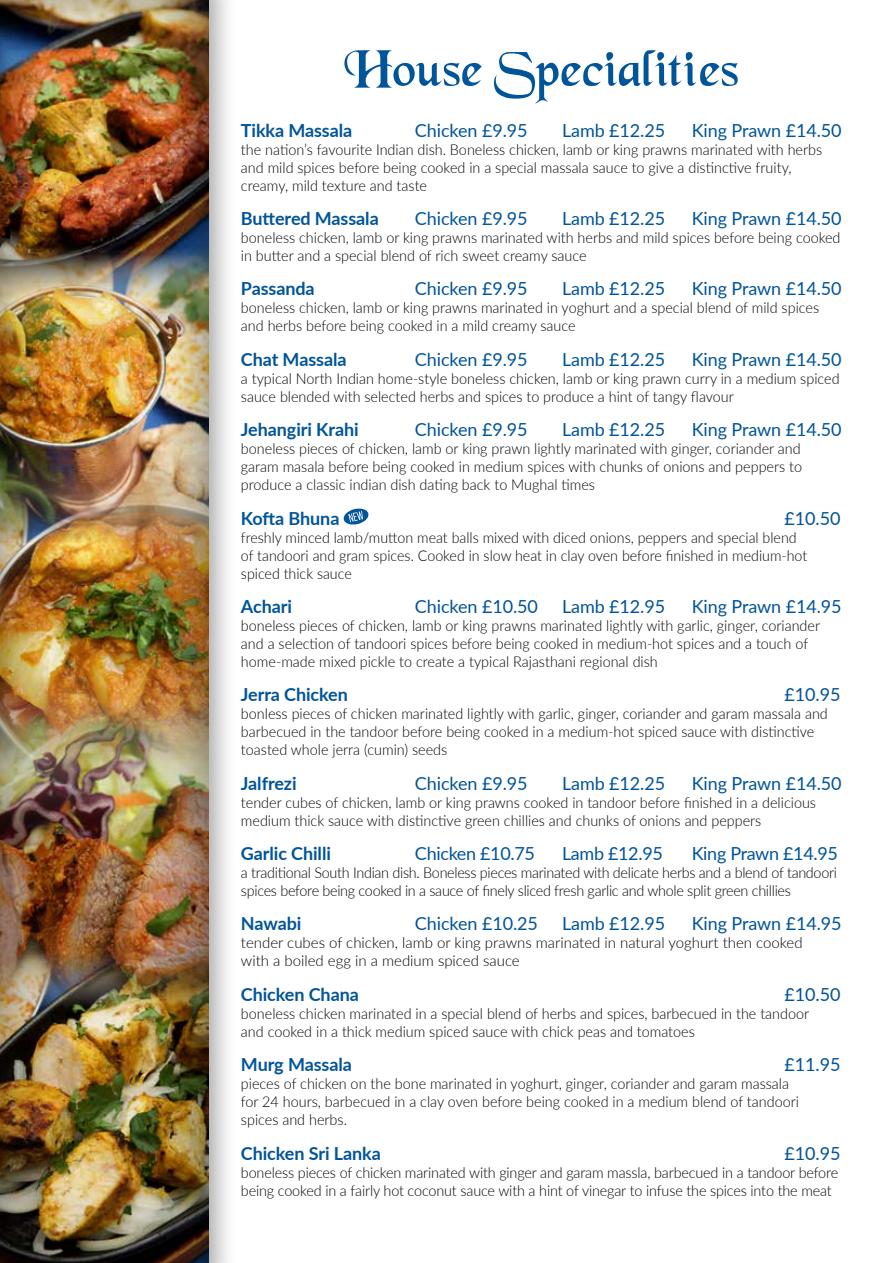
<style>
.page{position:relative;width:893px;height:1263px;background:#fff}
.page>*{position:absolute;margin:0;border:0;box-sizing:border-box;transform-origin:0 0}
.t1{font:54px "Black Chancery";color:#00549a}
.t2{font:18px "Lato";letter-spacing:-.005em;color:#00549a}
.t3{font:700 18px "Lato";letter-spacing:-.005em;color:#00549a}
.t4{font:300 15px/18px "Lato";color:#000;scale:.96 1}
.t5{font:300 15px/18px "Lato";letter-spacing:-.02em;color:#000;scale:.96 1}
.t6{font:300 15px/18px "Lato";color:#000;scale:.95 1}
.t7{font:300 15px/18px "Lato";color:#000}
</style>
<div class="page">
<div style="left:0;top:0;width:238px;height:1263px;background:#000;opacity:.35"></div>
<div style="left:0;top:454px;width:208px;height:329px;background:#000;opacity:.75"></div>
<div style="left:0;top:704px;width:208px;height:361px;background:#000;opacity:.75"></div>
<div style="left:0;top:949px;width:208px;height:314px;background:#000;opacity:.75"></div>
<div style="left:0;top:0;width:208px;height:304px;background:#000;opacity:.75"></div>
<div style="left:0;top:247px;width:208px;height:298px;background:#000;opacity:.75"></div>
<svg style="left:343px;top:508px;width:26px;height:17px"></svg>
<h1 class="t1" style="left:344px;top:50px;width:396px">House Specialities</h1>
<p class="t3" style="left:241px;top:117px;width:113px">Tikka Massala</p>
<p class="t2" style="left:415px;top:117px;width:114px">Chicken £9.95</p>
<p class="t2" style="left:562px;top:117px;width:105px">Lamb £12.25</p>
<p class="t2" style="left:692px;top:117px;width:151px">King Prawn £14.50</p>
<p class="t4" style="left:241px;top:140px;width:607px">the nation’s favourite Indian dish. Boneless chicken, lamb or king prawns marinated with herbs and mild spices before being cooked in a special massala sauce to give a distinctive fruity, creamy, mild texture and taste</p>
<p class="t3" style="left:241px;top:205px;width:139px">Buttered Massala</p>
<p class="t2" style="left:415px;top:206px;width:114px">Chicken £9.95</p>
<p class="t2" style="left:562px;top:206px;width:105px">Lamb £12.25</p>
<p class="t2" style="left:692px;top:206px;width:151px">King Prawn £14.50</p>
<p class="t4" style="left:241px;top:228px;width:626px">boneless chicken, lamb or king prawns marinated with herbs and mild spices before being cooked in butter and a special blend of rich sweet creamy sauce</p>
<p class="t3" style="left:241px;top:276px;width:75px">Passanda</p>
<p class="t2" style="left:415px;top:276px;width:114px">Chicken £9.95</p>
<p class="t2" style="left:562px;top:276px;width:105px">Lamb £12.25</p>
<p class="t2" style="left:692px;top:276px;width:151px">King Prawn £14.50</p>
<p class="t4" style="left:241px;top:299px;width:604px">boneless chicken, lamb or king prawns marinated in yoghurt and a special blend of mild spices and herbs before being cooked in a mild creamy sauce</p>
<p class="t3" style="left:241px;top:346px;width:107px">Chat Massala</p>
<p class="t2" style="left:415px;top:346px;width:114px">Chicken £9.95</p>
<p class="t2" style="left:562px;top:346px;width:105px">Lamb £12.25</p>
<p class="t2" style="left:692px;top:346px;width:151px">King Prawn £14.50</p>
<p class="t4" style="left:241px;top:369px;width:625px">a typical North Indian home-style boneless chicken, lamb or king prawn curry in a medium spiced sauce blended with selected herbs and spices to produce a hint of tangy flavour</p>
<p class="t3" style="left:241px;top:416px;width:119px">Jehangiri Krahi</p>
<p class="t2" style="left:415px;top:417px;width:114px">Chicken £9.95</p>
<p class="t2" style="left:562px;top:417px;width:105px">Lamb £12.25</p>
<p class="t2" style="left:692px;top:417px;width:151px">King Prawn £14.50</p>
<p class="t4" style="left:241px;top:439px;width:586px;text-align:justify">boneless pieces of chicken, lamb or king prawn lightly marinated with ginger, coriander and garam masala before being cooked in medium spices with chunks of onions and peppers to produce a classic indian dish dating back to Mughal times</p>
<p class="t3" style="left:241px;top:505px;width:100px">Kofta Bhuna</p>
<p class="t2" style="left:784px;top:505px;width:57px">£10.50</p>
<p class="t6" style="left:241px;top:528px;width:598px">freshly minced lamb/mutton meat balls mixed with diced onions, peppers and special blend of tandoori and gram spices. Cooked in slow heat in clay oven before finished in medium-hot spiced thick sauce</p>
<p class="t3" style="left:241px;top:593px;width:53px">Achari</p>
<p class="t2" style="left:415px;top:593px;width:125px">Chicken £10.50</p>
<p class="t2" style="left:562px;top:593px;width:105px">Lamb £12.95</p>
<p class="t2" style="left:692px;top:593px;width:151px">King Prawn £14.95</p>
<p class="t4" style="left:241px;top:616px;width:605px">boneless pieces of chicken, lamb or king prawns marinated lightly with garlic, ginger, coriander and a selection of tandoori spices before being cooked in medium-hot spices and a touch of home-made mixed pickle to create a typical Rajasthani regional dish</p>
<p class="t3" style="left:241px;top:681px;width:108px">Jerra Chicken</p>
<p class="t2" style="left:784px;top:682px;width:57px">£10.95</p>
<p class="t4" style="left:241px;top:704px;width:613px">bonless pieces of chicken marinated lightly with garlic, ginger, coriander and garam massala and barbecued in the tandoor before being cooked in a medium-hot spiced sauce with distinctive toasted whole jerra (cumin) seeds</p>
<p class="t3" style="left:241px;top:770px;width:57px">Jalfrezi</p>
<p class="t2" style="left:415px;top:770px;width:114px">Chicken £9.95</p>
<p class="t2" style="left:562px;top:770px;width:105px">Lamb £12.25</p>
<p class="t2" style="left:692px;top:770px;width:151px">King Prawn £14.50</p>
<p class="t4" style="left:241px;top:793px;width:601px">tender cubes of chicken, lamb or king prawns cooked in tandoor before finished in a delicious medium thick sauce with distinctive green chillies and chunks of onions and peppers</p>
<p class="t3" style="left:241px;top:840px;width:92px">Garlic Chilli</p>
<p class="t2" style="left:415px;top:841px;width:121px">Chicken £10.75</p>
<p class="t2" style="left:562px;top:841px;width:102px">Lamb £12.95</p>
<p class="t2" style="left:692px;top:841px;width:148px">King Prawn £14.95</p>
<p class="t5" style="left:241px;top:863px;width:622px">a traditional South Indian dish. Boneless pieces marinated with delicate herbs and a blend of tandoori spices before being cooked in a sauce of finely sliced fresh garlic and whole split green chillies</p>
<p class="t3" style="left:241px;top:910px;width:62px">Nawabi</p>
<p class="t2" style="left:415px;top:911px;width:125px">Chicken £10.25</p>
<p class="t2" style="left:562px;top:911px;width:105px">Lamb £12.95</p>
<p class="t2" style="left:692px;top:911px;width:151px">King Prawn £14.95</p>
<p class="t7" style="left:241px;top:933px;width:563px">tender cubes of chicken, lamb or king prawns marinated in natural yoghurt then cooked with a boiled egg in a medium spiced sauce</p>
<p class="t3" style="left:241px;top:981px;width:119px">Chicken Chana</p>
<p class="t2" style="left:784px;top:981px;width:57px">£10.50</p>
<p class="t4" style="left:241px;top:1004px;width:593px">boneless chicken marinated in a special blend of herbs and spices, barbecued in the tandoor and cooked in a thick medium spiced sauce with chick peas and tomatoes</p>
<p class="t3" style="left:241px;top:1051px;width:112px">Murg Massala</p>
<p class="t2" style="left:784px;top:1052px;width:57px">£11.95</p>
<p class="t4" style="left:241px;top:1074px;width:583px">pieces of chicken on the bone marinated in yoghurt, ginger, coriander and garam massala for 24 hours, barbecued in a clay oven before being cooked in a medium blend of tandoori spices and herbs.</p>
<p class="t3" style="left:241px;top:1140px;width:141px">Chicken Sri Lanka</p>
<p class="t2" style="left:784px;top:1140px;width:57px">£10.95</p>
<p class="t4" style="left:241px;top:1162px;width:624px">boneless pieces of chicken marinated with ginger and garam massla, barbecued in a tandoor before being cooked in a fairly hot coconut sauce with a hint of vinegar to infuse the spices into the meat</p>
</div>
